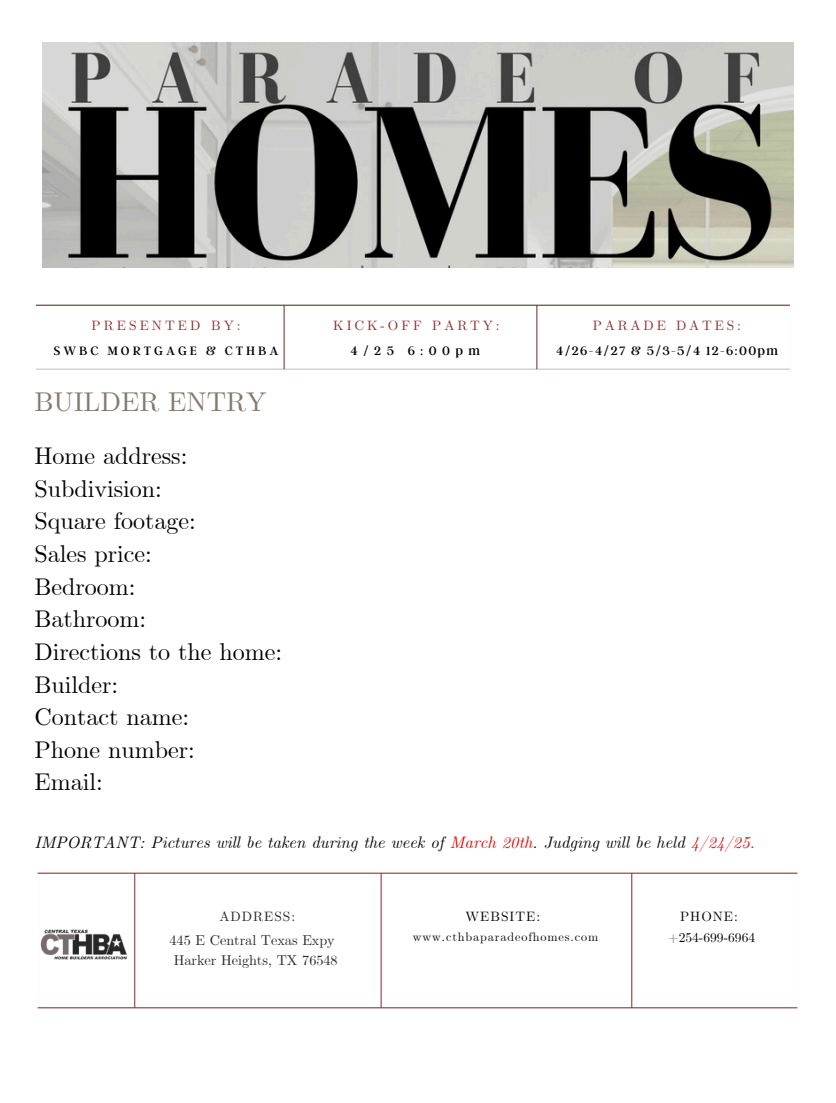
<style>
.page{position:relative;width:836px;height:1103px;background:#fff}
.page>*{position:absolute;margin:0;border:0;box-sizing:border-box;transform-origin:0 0}
.t1{font:27px "CMU Serif";color:#85796d}
.t2{font:24px/32.7px "CMU Serif";color:#000}
.t3{font:italic 16.5px "CMU Serif";color:#000}
.t4{font:14.25px "CMU Serif";color:#252224}
.t5{font:13.5px "CMU Serif";letter-spacing:.215em;color:#862f2f}
.t6{font:13.5px "Argent CF";letter-spacing:.22em;color:#000}
.t7{font:13.5px "Argent CF";letter-spacing:.1em;color:#000}
.t8{font:13.5px "CMU Serif";letter-spacing:.075em;color:#000}
.t9{font:13.5px "CMU Serif";color:#000}
.t10{font:13.5px "CMU Serif";letter-spacing:.075em;color:#252224}
.t11{font:12.15px "CMU Serif";letter-spacing:.075em;color:#000}
.s1{color:#e10404}
</style>
<div class="page">
<img style="left:37px;top:304px;width:754px;height:66px">
<img style="left:37px;top:872px;width:761px;height:137px">
<img style="left:42px;top:42px;width:751px;height:225px">
<h3 class="t5" style="left:92px;top:318px;width:150px">PRESENTED BY:</h3>
<p class="t6" style="left:54px;top:342px;width:226px">SWBC MORTGAGE &amp; CTHBA</p>
<p class="t1" style="left:35px;top:386px;width:233px">BUILDER ENTRY</p>
<h1 class="t2" style="left:35px;top:441px;width:249px">Home address:<br>Subdivision:<br>Square footage:<br>Sales price:<br>Bedroom:<br>Bathroom:<br>Directions to the home:<br>Builder:<br>Contact name:<br>Phone number:<br>Email:</h1>
<h4 class="t5" style="left:333px;top:318px;width:168px">KICK-OFF PARTY:</h4>
<h6 class="t6" style="left:350px;top:342px;width:131px">4/25 6:00pm</h6>
<h6 class="t5" style="left:592px;top:318px;width:150px">PARADE DATES:</h6>
<h4 class="t7" style="left:556px;top:342px;width:223px">4/26-4/27 &amp; 5/3-5/4 12-6:00pm</h4>
<h2 class="t3" style="left:35px;top:832px;width:721px">IMPORTANT: Pictures will be taken during the week of <span class="s1">March 20th</span>. Judging will be held <span class="s1">4/24/25.</span></h2>
<p class="t10" style="left:219px;top:908px;width:77px">ADDRESS:</p>
<p class="t4" style="left:169px;top:931px;width:167px">445 E Central Texas Expy</p>
<h4 class="t4" style="left:174px;top:952px;width:165px">Harker Heights, TX 76548</h4>
<h5 class="t8" style="left:465px;top:908px;width:76px">WEBSITE:</h5>
<h4 class="t11" style="left:413px;top:930px;width:187px">www.cthbaparadeofhomes.com</h4>
<p class="t8" style="left:680px;top:908px;width:59px">PHONE:</p>
<h4 class="t9" style="left:668px;top:929px;width:88px">+254-699-6964</h4>
</div>
